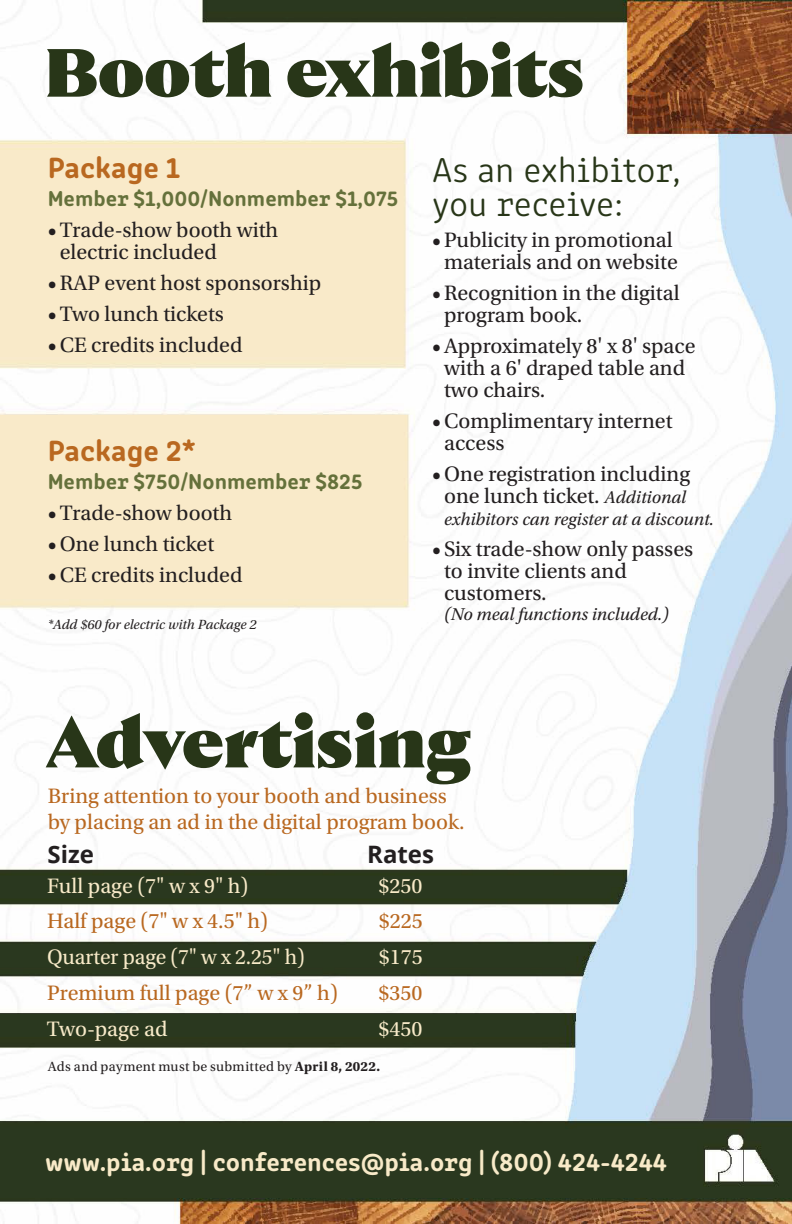
<style>
.page{position:relative;width:792px;height:1224px;background:#fff}
.page>*{position:absolute;margin:0;border:0;box-sizing:border-box;transform-origin:0 0}
.t1{font:900 68px "Nocturne Serif";color:#283618}
.t2{font:300 36px/34px "Clone Rounded";letter-spacing:-.005em;color:#283618}
.t3{font:700 30px "Clone Rounded";color:#b96820}
.t4{font:700 26px "Clone Rounded";color:#f8eac8}
.t5{font:700 24px "Open Sans";color:#231f20}
.t6{font:22px/22px "Utopia Std";color:#231f20}
.Bodytext{font:22px/26px "Utopia Std";color:#b96820}
.Bodytext-2{font:22px "Utopia Std";color:#f8eac8}
.t7{font:700 22px "Clone Rounded";color:#65713b}
.t8{font:italic 18px "Utopia Std";color:#231f20}
.Bullets{font:14px "Utopia Std";letter-spacing:.02em;color:#231f20}
.Bullets-2{font:italic 14px "Utopia Std";color:#231f20}
.s1{font-style:italic;font-size:18px}
.s2{font-weight:700}
</style>
<div class="page">
<img style="left:0;top:0;width:792px;height:1224px">
<h1 class="t1" style="left:45px;top:29px;width:541px">Booth exhibits</h1>
<h3 class="t3" style="left:48px;top:143px;width:134px">Package 1</h3>
<h3 class="t7" style="left:48px;top:180px;width:352px">Member $1,000/Nonmember $1,075</h3>
<p class="t6" style="left:60px;top:219px;width:220px;text-indent:-12px">•Trade-show booth with electric included</p>
<p class="t6" style="left:48px;top:272px;width:275px">•RAP event host sponsorship</p>
<p class="t6" style="left:48px;top:303px;width:178px">•Two lunch tickets</p>
<p class="t6" style="left:48px;top:334px;width:196px">•CE credits included</p>
<h3 class="t3" style="left:48px;top:426px;width:150px">Package 2*</h3>
<h3 class="t7" style="left:48px;top:463px;width:316px">Member $750/Nonmember $825</h3>
<p class="t6" style="left:48px;top:502px;width:186px">•Trade-show booth</p>
<p class="t6" style="left:48px;top:533px;width:168px">•One lunch ticket</p>
<p class="t6" style="left:48px;top:564px;width:196px">•CE credits included</p>
<p class="Bullets-2" style="left:48px;top:617px;width:210px">*Add $60 for electric with Package 2</p>
<h2 class="t2" style="left:432px;top:151px;width:250px">As an exhibitor, you receive:</h2>
<p class="t6" style="left:432px;top:230px;width:247px;text-align:center">•Publicity in promotional materials and on website</p>
<p class="t6" style="left:444px;top:283px;width:237px;text-indent:-12px">•Recognition in the digital program book.</p>
<p class="t6" style="left:444px;top:336px;width:253px;text-indent:-12px">•Approximately 8' x 8' space with a 6' draped table and two chairs.</p>
<p class="t6" style="left:444px;top:411px;width:230px;text-indent:-12px">•Complimentary internet access</p>
<p class="t6" style="left:432px;top:464px;width:260px;text-align:center">•One registration including one lunch ticket. <span class="s1">Additional</span></p>
<p class="t8" style="left:444px;top:510px;width:271px">exhibitors can register at a discount.</p>
<p class="t6" style="left:444px;top:539px;width:251px;text-indent:-12px">• Six trade-show only passes to invite clients and customers.</p>
<p class="t8" style="left:444px;top:605px;width:226px">(No meal functions included.)</p>
<h1 class="t1" style="left:45px;top:700px;width:427px">Advertising</h1>
<p class="Bodytext" style="left:48px;top:783px;width:418px">Bring attention to your booth and business by placing an ad in the digital program book.</p>
<p class="t5" style="left:48px;top:837px;width:48px">Size</p>
<p class="t5" style="left:367px;top:837px;width:68px">Rates</p>
<p class="Bodytext-2" style="left:47px;top:874px;width:203px">Full page (7" w x 9" h)</p>
<p class="Bodytext-2" style="left:378px;top:874px;width:45px">$250</p>
<p class="Bodytext" style="left:47px;top:909px;width:222px">Half page (7" w x 4.5" h)</p>
<p class="Bodytext" style="left:379px;top:909px;width:45px">$225</p>
<p class="Bodytext-2" style="left:47px;top:945px;width:259px">Quarter page (7" w x 2.25" h)</p>
<p class="Bodytext-2" style="left:379px;top:945px;width:45px">$175</p>
<p class="Bodytext" style="left:47px;top:980px;width:292px">Premium full page (7” w x 9” h)</p>
<p class="Bodytext" style="left:378px;top:980px;width:45px">$350</p>
<p class="Bodytext-2" style="left:47px;top:1017px;width:122px">Two-page ad</p>
<p class="Bodytext-2" style="left:378px;top:1017px;width:45px">$450</p>
<p class="Bullets" style="left:48px;top:1059px;width:334px">Ads and payment must be submitted by <span class="s2">April 8, 2022.</span></p>
<h3 class="t4" style="left:45px;top:1142px;width:624px">www.pia.org | conferences@pia.org | (800) 424-4244</h3>
</div>
